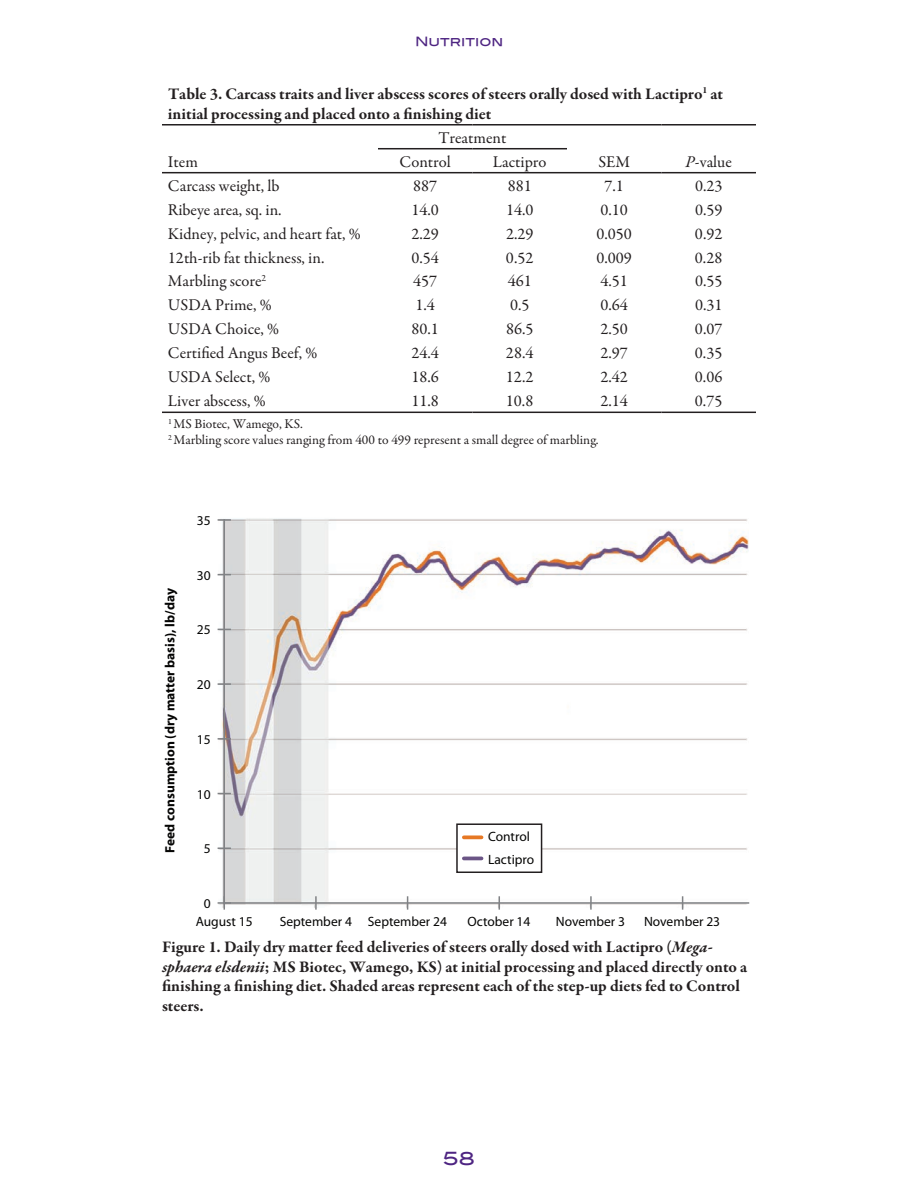
<style>
.page{position:relative;width:918px;height:1188px;background:#fff}
.page>*{position:absolute;margin:0;border:0;box-sizing:border-box;transform-origin:0 0}
.t1{font:18px "Blair Md ITCTT Medium";color:#4e2582}
.t2{font:16.5px "Garamond Premr Pro";color:#231f20}
.t3{font:700 16.5px/19.8px "Garamond Premr Pro";color:#231f20}
.t4{font:13.5px/16.2px "Garamond Premr Pro";color:#231f20}
.t5{font:13.5px/18.1px "Myriad Pro";color:#050504}
.t6{font:700 13.5px "Myriad Pro";color:#050504}
.t7{font:12.75px "Blair Md ITCTT Medium";color:#4e2582}
.s1{font-style:italic}
</style>
<div class="page">
<hr style="left:162px;top:124px;width:216px;height:2px;background:#231f20">
<hr style="left:378px;top:124px;width:94px;height:2px;background:#231f20">
<hr style="left:472px;top:124px;width:95px;height:2px;background:#231f20">
<hr style="left:567px;top:124px;width:95px;height:2px;background:#231f20">
<hr style="left:662px;top:124px;width:94px;height:2px;background:#231f20">
<hr style="left:162px;top:172px;width:216px;height:1px;background:#231f20">
<hr style="left:378px;top:172px;width:94px;height:1px;background:#231f20">
<hr style="left:472px;top:172px;width:95px;height:1px;background:#231f20">
<hr style="left:567px;top:172px;width:95px;height:1px;background:#231f20">
<hr style="left:662px;top:172px;width:94px;height:1px;background:#231f20">
<hr style="left:378px;top:148px;width:94px;height:1px;background:#231f20">
<hr style="left:472px;top:148px;width:95px;height:1px;background:#231f20">
<hr style="left:162px;top:412px;width:216px;height:1px;background:#231f20">
<hr style="left:378px;top:412px;width:94px;height:1px;background:#231f20">
<hr style="left:472px;top:412px;width:95px;height:1px;background:#231f20">
<hr style="left:567px;top:412px;width:95px;height:1px;background:#231f20">
<hr style="left:662px;top:412px;width:94px;height:1px;background:#231f20">
<img style="left:218px;top:518px;width:530px;height:390px">
<hr style="left:224px;top:520px;width:1px;height:383px;background:#808285">
<hr style="left:224px;top:902px;width:524px;height:2px;background:#808285">
<svg style="left:315px;top:897px;width:2px;height:12px"></svg>
<svg style="left:218px;top:897px;width:12px;height:12px"></svg>
<svg style="left:218px;top:683px;width:12px;height:2px"></svg>
<svg style="left:218px;top:519px;width:12px;height:2px"></svg>
<svg style="left:218px;top:738px;width:12px;height:2px"></svg>
<svg style="left:590px;top:897px;width:2px;height:12px"></svg>
<svg style="left:218px;top:847px;width:12px;height:2px"></svg>
<div style="left:457px;top:824px;width:85px;height:48px;background:#fff"></div>
<div style="left:456px;top:823px;width:86px;height:50px;border:2px solid #231f20"></div>
<svg style="left:464px;top:835px;width:18px;height:4px"></svg>
<hr style="left:464px;top:857px;width:18px;height:3px;background:#6b5586">
<div style="left:571px;top:695px;width:155px;height:21px;background:#fff"></div>
<p class="t7" style="left:415px;top:31px;width:90px">Nutrition</p>
<p class="t3" style="left:168px;top:84px;width:557px">Table 3. Carcass traits and liver abscess scores of steers orally dosed with Lactipro<sup>1</sup> at initial processing and placed onto a finishing diet</p>
<p class="t2" style="left:439px;top:128px;width:69px">Treatment</p>
<p class="t2" style="left:168px;top:152px;width:31px">Item</p>
<p class="t2" style="left:400px;top:152px;width:53px">Control</p>
<p class="t2" style="left:493px;top:152px;width:55px">Lactipro</p>
<p class="t2" style="left:598px;top:152px;width:33px">SEM</p>
<p class="t2" style="left:686px;top:152px;width:48px"><span class="s1">P</span>-value</p>
<p class="t2" style="left:168px;top:175px;width:113px">Carcass weight, lb</p>
<p class="t2" style="left:413px;top:175px;width:26px">887</p>
<p class="t2" style="left:508px;top:175px;width:26px">881</p>
<p class="t2" style="left:605px;top:175px;width:21px">7.1</p>
<p class="t2" style="left:695px;top:175px;width:29px">0.23</p>
<p class="t2" style="left:168px;top:199px;width:115px">Ribeye area, sq. in.</p>
<p class="t2" style="left:412px;top:199px;width:29px">14.0</p>
<p class="t2" style="left:506px;top:199px;width:29px">14.0</p>
<p class="t2" style="left:601px;top:199px;width:29px">0.10</p>
<p class="t2" style="left:695px;top:199px;width:29px">0.59</p>
<p class="t2" style="left:168px;top:223px;width:194px">Kidney, pelvic, and heart fat, %</p>
<p class="t2" style="left:412px;top:223px;width:29px">2.29</p>
<p class="t2" style="left:506px;top:223px;width:29px">2.29</p>
<p class="t2" style="left:596px;top:223px;width:37px">0.050</p>
<p class="t2" style="left:695px;top:223px;width:29px">0.92</p>
<p class="t2" style="left:168px;top:247px;width:158px">12th-rib fat thickness, in.</p>
<p class="t2" style="left:411px;top:247px;width:29px">0.54</p>
<p class="t2" style="left:506px;top:247px;width:29px">0.52</p>
<p class="t2" style="left:596px;top:247px;width:37px">0.009</p>
<p class="t2" style="left:695px;top:247px;width:29px">0.28</p>
<p class="t2" style="left:168px;top:271px;width:100px">Marbling score<sup>2</sup></p>
<p class="t2" style="left:413px;top:271px;width:26px">457</p>
<p class="t2" style="left:508px;top:271px;width:26px">461</p>
<p class="t2" style="left:601px;top:271px;width:29px">4.51</p>
<p class="t2" style="left:695px;top:271px;width:29px">0.55</p>
<p class="t2" style="left:168px;top:295px;width:105px">USDA Prime, %</p>
<p class="t2" style="left:416px;top:295px;width:21px">1.4</p>
<p class="t2" style="left:510px;top:295px;width:21px">0.5</p>
<p class="t2" style="left:601px;top:295px;width:29px">0.64</p>
<p class="t2" style="left:695px;top:295px;width:29px">0.31</p>
<p class="t2" style="left:168px;top:319px;width:113px">USDA Choice, %</p>
<p class="t2" style="left:412px;top:319px;width:29px">80.1</p>
<p class="t2" style="left:506px;top:319px;width:29px">86.5</p>
<p class="t2" style="left:600px;top:319px;width:29px">2.50</p>
<p class="t2" style="left:695px;top:319px;width:29px">0.07</p>
<p class="t2" style="left:168px;top:343px;width:151px">Certified Angus Beef, %</p>
<p class="t2" style="left:411px;top:343px;width:29px">24.4</p>
<p class="t2" style="left:506px;top:343px;width:29px">28.4</p>
<p class="t2" style="left:600px;top:343px;width:29px">2.97</p>
<p class="t2" style="left:695px;top:343px;width:29px">0.35</p>
<p class="t2" style="left:168px;top:367px;width:104px">USDA Select, %</p>
<p class="t2" style="left:411px;top:367px;width:29px">18.6</p>
<p class="t2" style="left:506px;top:367px;width:29px">12.2</p>
<p class="t2" style="left:600px;top:367px;width:29px">2.42</p>
<p class="t2" style="left:695px;top:367px;width:29px">0.06</p>
<p class="t2" style="left:168px;top:391px;width:99px">Liver abscess, %</p>
<p class="t2" style="left:411px;top:391px;width:29px">11.8</p>
<p class="t2" style="left:506px;top:391px;width:29px">10.8</p>
<p class="t2" style="left:600px;top:391px;width:29px">2.14</p>
<p class="t2" style="left:695px;top:391px;width:29px">0.75</p>
<p class="t4" style="left:168px;top:416px;width:432px"><sup>1</sup> MS Biotec, Wamego, KS.<br><sup>2</sup> Marbling score values ranging from 400 to 499 represent a small degree of marbling.</p>
<p class="t5" style="left:197px;top:511px;width:15px">35</p>
<p class="t6" style="left:161px;top:853px;width:266px;rotate:-90deg">Feed consumption (dry matter basis), lb/day</p>
<p class="t5" style="left:197px;top:566px;width:15px">30</p>
<p class="t5" style="left:197px;top:620px;width:15px">25</p>
<p class="t5" style="left:197px;top:675px;width:15px">20</p>
<p class="t5" style="left:197px;top:730px;width:15px">15</p>
<p class="t5" style="left:197px;top:785px;width:15px">10</p>
<p class="t5" style="left:204px;top:840px;width:8px">5</p>
<p class="t5" style="left:196px;top:894px;width:59px;text-indent:8px">0<br>August 15</p>
<p class="t5" style="left:488px;top:825px;width:48px;line-height:22.5px">Control<br>Lactipro</p>
<p class="t5" style="left:280px;top:912px;width:169px">September 4 September 24</p>
<p class="t5" style="left:468px;top:912px;width:64px">October 14</p>
<p class="t5" style="left:556px;top:912px;width:71px">November 3</p>
<p class="t5" style="left:644px;top:912px;width:78px">November 23</p>
<p class="t3" style="left:162px;top:937px;width:587px">Figure 1. Daily dry matter feed deliveries of steers orally dosed with Lactipro (<span class="s1">Mega&shy;sphaera elsdenii</span>; MS Biotec, Wamego, KS) at initial processing and placed directly onto a finishing a finishing diet. Shaded areas represent each of the step-up diets fed to Control steers.</p>
<p class="t1" style="left:443px;top:1144px;width:33px">58</p>
</div>
